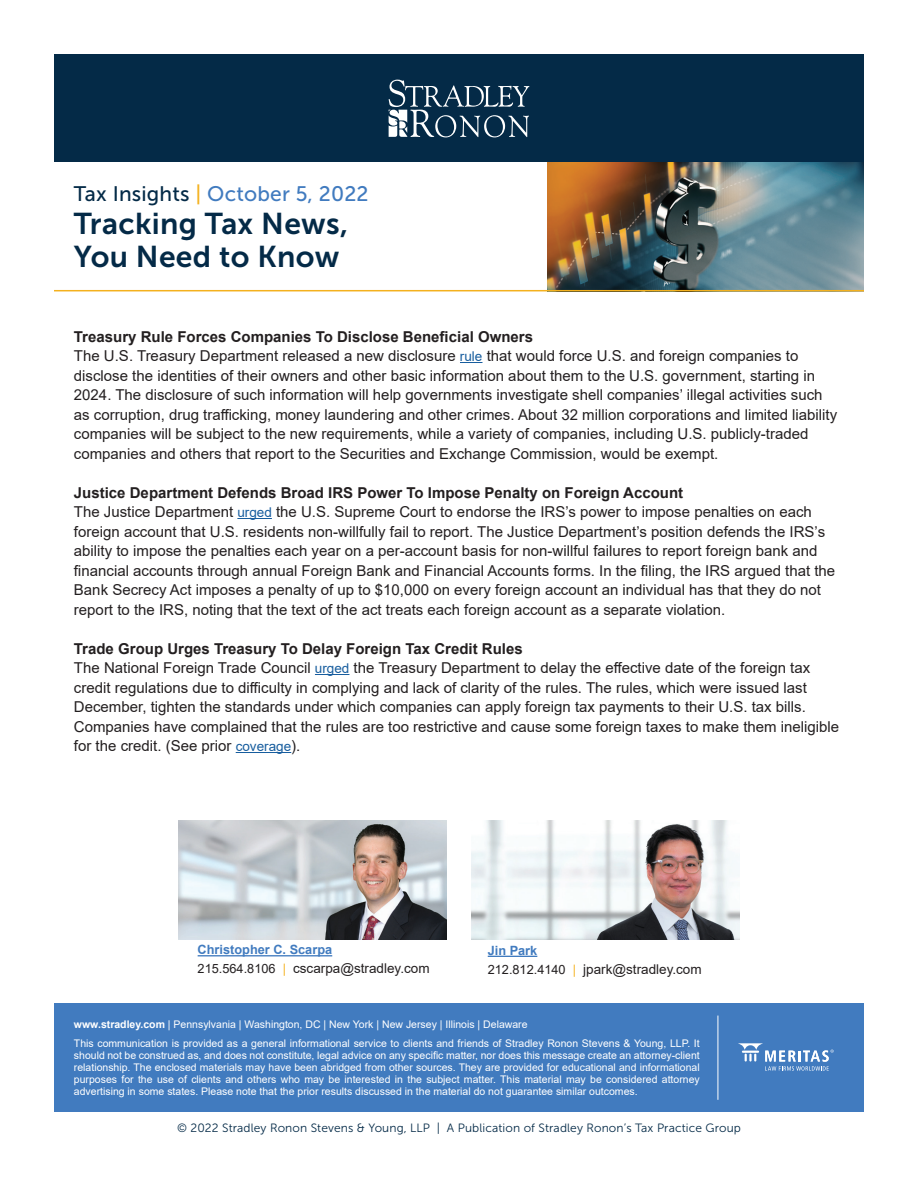
<style>
.page{position:relative;width:918px;height:1188px;background:#fff}
.page>*{position:absolute;margin:0;border:0;box-sizing:border-box;transform-origin:0 0}
.t1{font:30px/33px "Museo Sans 700";letter-spacing:.01em;color:#042a47}
.t2{font:21px "Museo Sans 500";letter-spacing:.01em;color:#417bbf}
.t3{font:15px/19.5px "Arial";color:#231f20}
.t4{font:13.5px "Arial";color:#231f20}
.t5{font:700 12.75px "Arial";color:#417bbf}
.t6{font:12px "Museo Sans 300";letter-spacing:.01em;color:#042a47}
.t7{font:10.5px/12px "Arial";color:#fff}
.s1{color:#042a47}
.s2{color:#f4b11e}
.s3{font-weight:700}
.s4{font-size:13.5px;color:#175d9e}
.s5{font-size:12.75px}
.s6{font-size:12.75px;color:#f4b11e}
</style>
<div class="page">
<div style="left:54px;top:54px;width:810px;height:108px;background:#042a47"></div>
<svg style="left:389px;top:80px;width:140px;height:57px"></svg>
<div style="left:54px;top:1004px;width:810px;height:108px;background:#417bbf"></div>
<svg style="left:460px;top:362px;width:22px;height:1px"></svg>
<hr style="left:237px;top:518px;width:35px;height:1px;background:#175d9e">
<hr style="left:315px;top:674px;width:34px;height:1px;background:#175d9e">
<hr style="left:236px;top:752px;width:55px;height:1px;background:#175d9e">
<img style="left:548px;top:162px;width:316px;height:128px">
<hr style="left:54px;top:290px;width:810px;height:1px;background:#f4b11e">
<svg style="left:738px;top:1043px;width:96px;height:28px"></svg>
<hr style="left:718px;top:1016px;width:1px;height:84px;background:#fff">
<hr style="left:198px;top:955px;width:134px;height:1px;background:#417bbf">
<img style="left:179px;top:821px;width:267px;height:118px">
<hr style="left:488px;top:956px;width:49px;height:1px;background:#417bbf">
<img style="left:472px;top:821px;width:267px;height:118px">
<h2 class="t2" style="left:74px;top:183px;width:296px"><span class="s1">Tax Insights</span> <span class="s2">|</span> October 5, 2022</h2>
<h1 class="t1" style="left:74px;top:208px;width:276px">Tracking Tax News,<br>You Need to Know</h1>
<p class="t3" style="left:74px;top:326px;width:765px"><span class="s3">Treasury Rule Forces Companies To Disclose Beneficial Owners<br></span>The U.S. Treasury Department released a new disclosure <span class="s4">rule</span> that would force U.S. and foreign companies to disclose the identities of their owners and other basic information about them to the U.S. government, starting in 2024. The disclosure of such information will help governments investigate shell companies’ illegal activities such as corruption, drug trafficking, money laundering and other crimes. About 32 million corporations and limited liability companies will be subject to the new requirements, while a variety of companies, including U.S. publicly-traded companies and others that report to the Securities and Exchange Commission, would be exempt.</p>
<p class="t3" style="left:74px;top:482px;width:763px"><span class="s3">Justice Department Defends Broad IRS Power To Impose Penalty on Foreign Account<br></span>The Justice Department <span class="s4">urged</span> the U.S. Supreme Court to endorse the IRS’s power to impose penalties on each foreign account that U.S. residents non-willfully fail to report. The Justice Department’s position defends the IRS’s ability to impose the penalties each year on a per-account basis for non-willful failures to report foreign bank and financial accounts through annual Foreign Bank and Financial Accounts forms. In the filing, the IRS argued that the Bank Secrecy Act imposes a penalty of up to $10,000 on every foreign account an individual has that they do not report to the IRS, noting that the text of the act treats each foreign account as a separate violation.</p>
<p class="t3" style="left:74px;top:638px;width:767px"><span class="s3">Trade Group Urges Treasury To Delay Foreign Tax Credit Rules<br></span>The National Foreign Trade Council <span class="s4">urged</span> the Treasury Department to delay the effective date of the foreign tax credit regulations due to difficulty in complying and lack of clarity of the rules. The rules, which were issued last December, tighten the standards under which companies can apply foreign tax payments to their U.S. tax bills.<br>Companies have complained that the rules are too restrictive and cause some foreign taxes to make them ineligible for the credit. (See prior <span class="s4">coverage</span>).</p>
<p class="t5" style="left:198px;top:941px;width:136px">Christopher C. Scarpa</p>
<p class="t4" style="left:198px;top:959px;width:233px"><span class="s5">215.564.8106</span> <span class="s6">|</span> cscarpa@stradley.com</p>
<p class="t5" style="left:488px;top:942px;width:51px">Jin Park</p>
<p class="t4" style="left:488px;top:960px;width:215px"><span class="s5">212.812.4140</span> <span class="s6">|</span> jpark@stradley.com</p>
<p class="t7" style="left:74px;top:1015px;width:627px;line-height:18.8px"><span class="s3">www.stradley.com</span> | Pennsylvania | Washington, DC | New York | New Jersey | Illinois | Delaware<br>This communication is provided as a general informational service to clients and friends of Stradley Ronon Stevens &amp; Young, LLP. It</p>
<p class="t7" style="left:74px;top:1049px;width:627px;text-align:justify">should not be construed as, and does not constitute, legal advice on any specific matter, nor does this message create an attorney-client relationship. The enclosed materials may have been abridged from other sources. They are provided for educational and informational purposes for the use of clients and others who may be interested in the subject matter. This material may be considered attorney advertising in some states. Please note that the prior results discussed in the material do not guarantee similar outcomes.</p>
<p class="t6" style="left:177px;top:1122px;width:565px">© 2022 Stradley Ronon Stevens &amp; Young, LLP | A Publication of Stradley Ronon’s Tax Practice Group</p>
</div>
